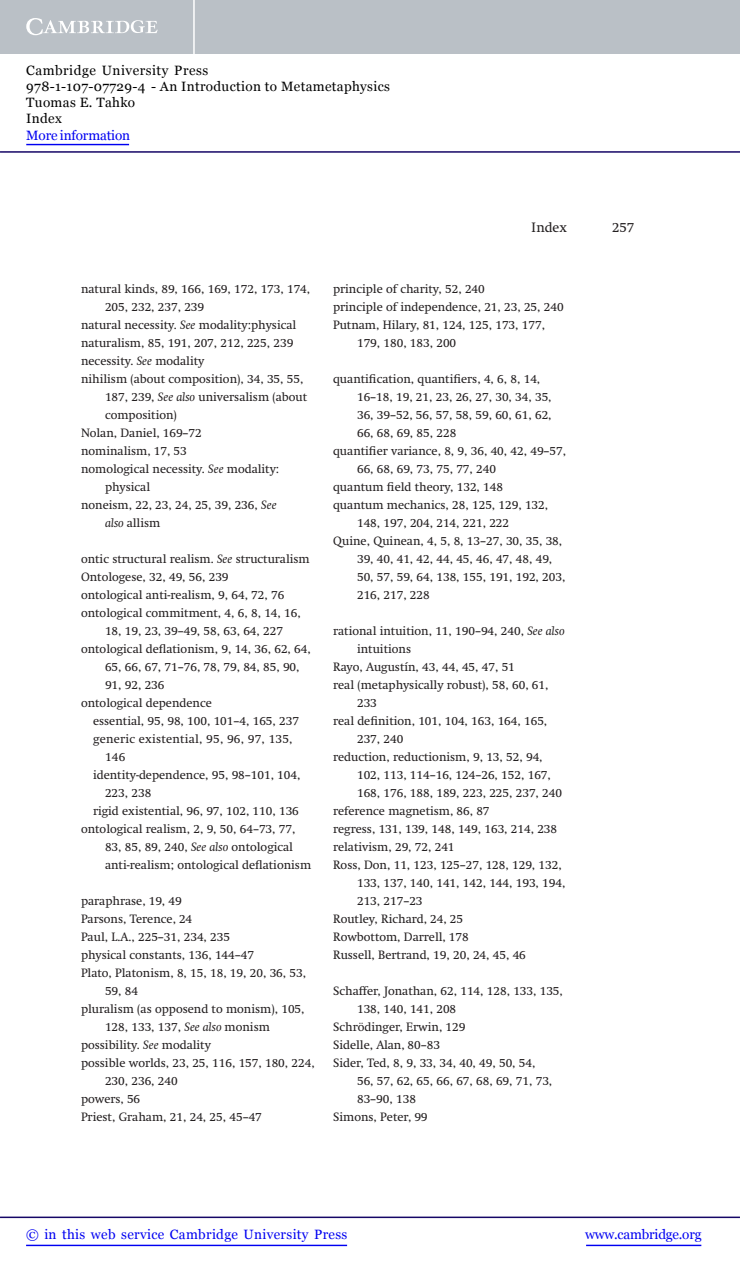
<style>
.page{position:relative;width:740px;height:1268px;background:#fff}
.page>*{position:absolute;margin:0;border:0;box-sizing:border-box;transform-origin:0 0}
.t1{font:13.5px/16.2px "Georgia";letter-spacing:.025em;color:#000}
.t2{font:13.5px "Georgia";letter-spacing:.025em;color:#0000f1}
.t3{font:13.5px "Georgia";letter-spacing:-.015em;color:#0000f1}
.t4{font:13.5px "Georgia";letter-spacing:-.01em;color:#0000f1}
.t5{font:13.5px "Swift";color:#231f20}
.t6{font:12px "Swift";color:#231f20}
.t7{font:12px "Swift";letter-spacing:.02em;color:#231f20}
.s1{font-style:italic}
</style>
<div class="page">
<div style="left:0;top:0;width:740px;height:54px;background:#bac0c6"></div>
<svg style="left:26px;top:18px;width:132px;height:17px"></svg>
<hr style="left:193px;top:0;width:2px;height:54px;background:#fff">
<hr style="left:0;top:151px;width:740px;height:2px;background:#150666">
<hr style="left:586px;top:1245px;width:115px;height:1px;background:#0000f1">
<hr style="left:0;top:1216px;width:740px;height:2px;background:#150666">
<hr style="left:26px;top:1245px;width:321px;height:1px;background:#0000f1">
<hr style="left:26px;top:144px;width:103px;height:1px;background:#0000f1">
<p class="t1" style="left:26px;top:62px;width:365px">Cambridge University Press<br>978-1-107-07729-4 - An Introduction to Metametaphysics<br>Tuomas E. Tahko<br>Index</p>
<p class="t4" style="left:26px;top:127px;width:105px">More information</p>
<p class="t5" style="left:532px;top:222px;width:37px">Index</p>
<p class="t5" style="left:612px;top:222px;width:24px">257</p>
<p class="t6" style="left:81px;top:284px;width:231px">natural kinds, 89, 166, 169, 172, 173, 174,</p>
<p class="t6" style="left:105px;top:302px;width:101px">205, 232, 237, 239</p>
<p class="t6" style="left:81px;top:320px;width:217px">natural necessity. <span class="s1">See</span> modality:physical</p>
<p class="t6" style="left:81px;top:338px;width:214px">naturalism, 85, 191, 207, 212, 225, 239</p>
<p class="t6" style="left:81px;top:356px;width:125px">necessity. <span class="s1">See</span> modality</p>
<p class="t6" style="left:81px;top:374px;width:224px">nihilism (about composition), 34, 35, 55,</p>
<p class="t6" style="left:105px;top:392px;width:204px">187, 239 , <span class="s1">See also</span> universalism (about</p>
<p class="t6" style="left:105px;top:410px;width:73px">composition)</p>
<p class="t6" style="left:81px;top:428px;width:122px">Nolan, Daniel, 169–72</p>
<p class="t6" style="left:81px;top:446px;width:107px">nominalism, 17, 53</p>
<p class="t6" style="left:81px;top:464px;width:200px">nomological necessity. <span class="s1">See</span> modality:</p>
<p class="t6" style="left:105px;top:482px;width:47px">physical</p>
<p class="t6" style="left:81px;top:500px;width:197px">noneism, 22, 23 , 24, 25, 39, 236 , <span class="s1">See</span></p>
<p class="t6" style="left:105px;top:518px;width:57px"><span class="s1">also</span> allism</p>
<p class="t6" style="left:81px;top:554px;width:230px">ontic structural realism. <span class="s1">See</span> structuralism</p>
<p class="t6" style="left:81px;top:572px;width:149px">Ontologese, 32, 49, 56, 239</p>
<p class="t6" style="left:81px;top:590px;width:205px">ontological anti-realism, 9, 64, 72, 76</p>
<p class="t6" style="left:81px;top:608px;width:221px">ontological commitment, 4, 6, 8, 14, 16,</p>
<p class="t6" style="left:105px;top:626px;width:179px">18, 19, 23, 39–49 , 58, 63, 64, 227</p>
<p class="t6" style="left:81px;top:644px;width:231px">ontological deflationism, 9, 14, 36, 62, 64,</p>
<p class="t6" style="left:105px;top:662px;width:196px">65, 66, 67, 71–76 , 78, 79, 84, 85, 90,</p>
<p class="t6" style="left:105px;top:680px;width:61px">91, 92, 236</p>
<p class="t6" style="left:81px;top:698px;width:132px">ontological dependence</p>
<p class="t6" style="left:93px;top:716px;width:207px">essential, 95, 98, 100, 101–4 , 165, 237</p>
<p class="t7" style="left:93px;top:734px;width:201px">generic existential, 95 , 96 , 97 , 135,</p>
<p class="t6" style="left:105px;top:752px;width:22px">146</p>
<p class="t6" style="left:93px;top:770px;width:209px">identity-dependence, 95, 98–101 , 104,</p>
<p class="t6" style="left:105px;top:788px;width:48px">223, 238</p>
<p class="t6" style="left:93px;top:806px;width:207px">rigid existential, 96, 97, 102, 110, 136</p>
<p class="t6" style="left:81px;top:824px;width:216px">ontological realism, 2, 9, 50, 64–73 , 77,</p>
<p class="t6" style="left:105px;top:842px;width:189px">83, 85, 89, 240 , <span class="s1">See also</span> ontological</p>
<p class="t6" style="left:105px;top:860px;width:208px">anti-realism; ontological deflationism</p>
<p class="t6" style="left:81px;top:896px;width:102px">paraphrase, 19, 49</p>
<p class="t6" style="left:81px;top:914px;width:113px">Parsons, Terence, 24</p>
<p class="t6" style="left:81px;top:932px;width:151px">Paul, L.A., 225–31 , 234, 235</p>
<p class="t6" style="left:81px;top:950px;width:174px">physical constants, 136, 144–47</p>
<p class="t6" style="left:81px;top:968px;width:227px">Plato, Platonism, 8, 15, 18, 19, 20, 36, 53,</p>
<p class="t6" style="left:105px;top:986px;width:35px">59, 84</p>
<p class="t6" style="left:81px;top:1004px;width:225px">pluralism (as opposend to monism), 105,</p>
<p class="t6" style="left:105px;top:1022px;width:166px">128, 133, 137 , <span class="s1">See also</span> monism</p>
<p class="t6" style="left:81px;top:1040px;width:131px">possibility. <span class="s1">See</span> modality</p>
<p class="t6" style="left:81px;top:1058px;width:235px">possible worlds, 23, 25, 116, 157, 180, 224,</p>
<p class="t6" style="left:105px;top:1076px;width:74px">230, 236, 240</p>
<p class="t6" style="left:81px;top:1094px;width:61px">powers, 56</p>
<p class="t6" style="left:81px;top:1112px;width:182px">Priest, Graham, 21, 24, 25, 45–47</p>
<p class="t6" style="left:333px;top:284px;width:153px">principle of charity, 52, 240</p>
<p class="t6" style="left:333px;top:302px;width:232px">principle of independence, 21, 23, 25, 240</p>
<p class="t6" style="left:333px;top:320px;width:213px">Putnam, Hilary, 81, 124, 125, 173, 177,</p>
<p class="t6" style="left:357px;top:338px;width:101px">179, 180, 183, 200</p>
<p class="t6" style="left:333px;top:374px;width:209px">quantification, quantifiers, 4, 6, 8, 14,</p>
<p class="t6" style="left:357px;top:392px;width:196px">16–18 , 19, 21, 23, 26, 27, 30, 34 , 35,</p>
<p class="t6" style="left:357px;top:410px;width:196px">36, 39–52 , 56, 57, 58, 59, 60, 61, 62,</p>
<p class="t6" style="left:357px;top:428px;width:101px">66, 68, 69, 85, 228</p>
<p class="t6" style="left:333px;top:446px;width:235px">quantifier variance, 8, 9, 36, 40, 42, 49–57 ,</p>
<p class="t6" style="left:357px;top:464px;width:140px">66, 68, 69, 73, 75, 77, 240</p>
<p class="t6" style="left:333px;top:482px;width:171px">quantum field theory, 132, 148</p>
<p class="t6" style="left:333px;top:500px;width:217px">quantum mechanics, 28, 125, 129, 132,</p>
<p class="t6" style="left:357px;top:518px;width:154px">148, 197, 204, 214, 221, 222</p>
<p class="t6" style="left:333px;top:536px;width:231px">Quine, Quinean, 4, 5, 8, 13–27 , 30, 35, 38,</p>
<p class="t6" style="left:357px;top:554px;width:197px">39, 40, 41, 42, 44, 45, 46, 47, 48, 49,</p>
<p class="t6" style="left:357px;top:572px;width:210px">50, 57, 59, 64, 138, 155, 191, 192, 203,</p>
<p class="t6" style="left:357px;top:590px;width:74px">216, 217, 228</p>
<p class="t6" style="left:333px;top:626px;width:233px">rational intuition, 11, 190–94 , 240 , <span class="s1">See also</span></p>
<p class="t6" style="left:357px;top:644px;width:56px">intuitions</p>
<p class="t6" style="left:333px;top:662px;width:183px">Rayo, Augustín, 43, 44, 45, 47, 51</p>
<p class="t6" style="left:333px;top:680px;width:217px">real (metaphysically robust), 58, 60, 61,</p>
<p class="t6" style="left:357px;top:698px;width:21px">233</p>
<p class="t6" style="left:333px;top:716px;width:216px">real definition, 101, 104, 163, 164, 165,</p>
<p class="t6" style="left:357px;top:734px;width:48px">237, 240</p>
<p class="t6" style="left:333px;top:752px;width:211px">reduction, reductionism, 9, 13, 52, 94,</p>
<p class="t6" style="left:357px;top:770px;width:195px">102, 113, 114–16 , 124–26 , 152, 167,</p>
<p class="t6" style="left:357px;top:788px;width:206px">168, 176, 188, 189, 223, 225, 237, 240</p>
<p class="t6" style="left:333px;top:806px;width:158px">reference magnetism, 86, 87</p>
<p class="t6" style="left:333px;top:824px;width:226px">regress, 131, 139, 148, 149, 163, 214, 238</p>
<p class="t6" style="left:333px;top:842px;width:123px">relativism, 29, 72, 241</p>
<p class="t6" style="left:333px;top:860px;width:230px">Ross, Don, 11, 123, 125–27 , 128, 129, 132,</p>
<p class="t6" style="left:357px;top:878px;width:210px">133, 137, 140, 141, 142, 144, 193, 194,</p>
<p class="t6" style="left:357px;top:896px;width:67px">213, 217–23</p>
<p class="t6" style="left:333px;top:914px;width:132px">Routley, Richard, 24, 25</p>
<p class="t6" style="left:333px;top:932px;width:137px">Rowbottom, Darrell, 178</p>
<p class="t6" style="left:333px;top:950px;width:194px">Russell, Bertrand, 19, 20, 24, 45, 46</p>
<p class="t6" style="left:333px;top:986px;width:231px">Schaffer, Jonathan, 62, 114, 128, 133, 135,</p>
<p class="t6" style="left:357px;top:1004px;width:101px">138, 140, 141, 208</p>
<p class="t6" style="left:333px;top:1022px;width:134px">Schrödinger, Erwin, 129</p>
<p class="t6" style="left:333px;top:1040px;width:108px">Sidelle, Alan, 80–83</p>
<p class="t6" style="left:333px;top:1058px;width:204px">Sider, Ted, 8, 9, 33, 34, 40, 49, 50, 54,</p>
<p class="t6" style="left:357px;top:1076px;width:197px">56, 57, 62, 65, 66, 67, 68, 69, 71, 73,</p>
<p class="t6" style="left:357px;top:1094px;width:60px">83–90 , 138</p>
<p class="t6" style="left:333px;top:1112px;width:96px">Simons, Peter, 99</p>
<p class="t2" style="left:26px;top:1226px;width:323px">© in this web service Cambridge University Press</p>
<p class="t3" style="left:585px;top:1226px;width:118px">www.cambridge.org</p>
</div>
